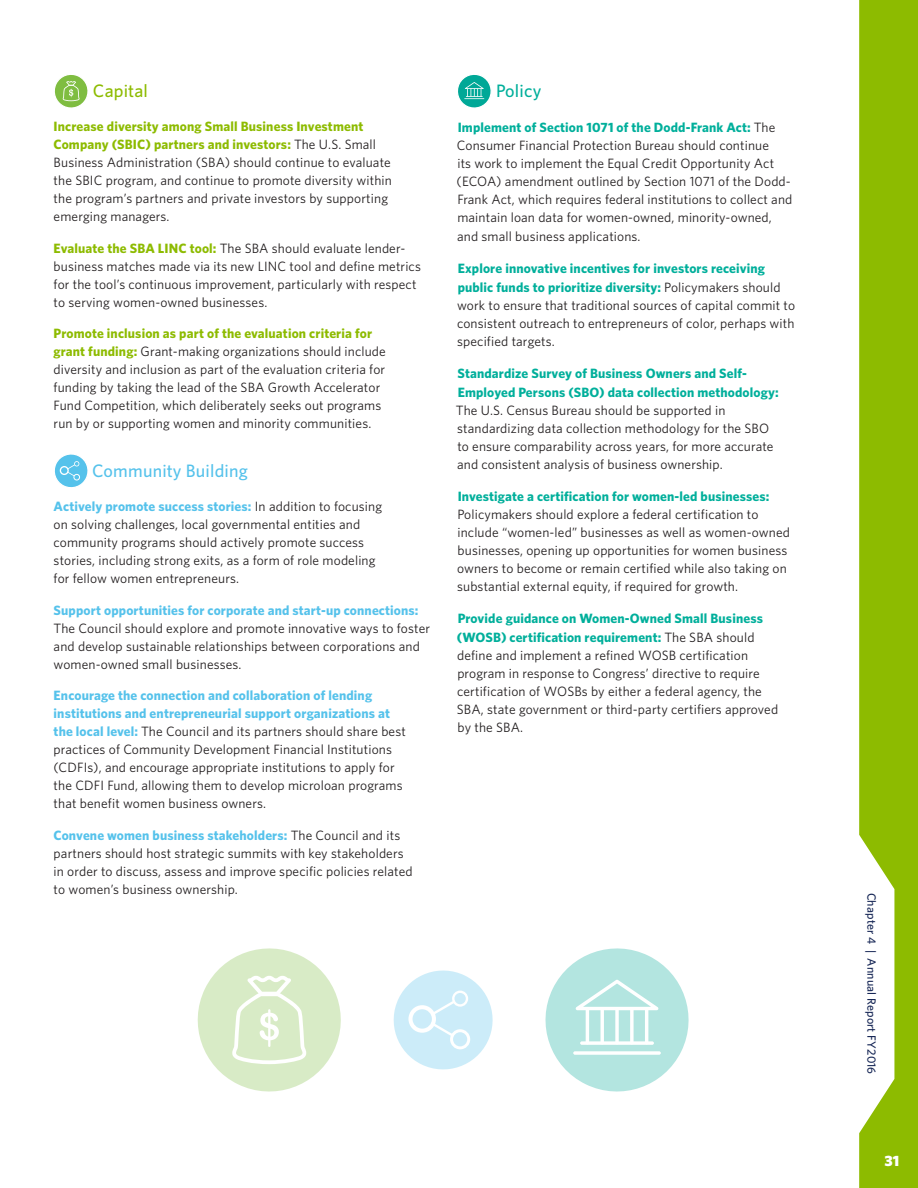
<style>
.page{position:relative;width:918px;height:1188px;background:#fff}
.page>*{position:absolute;margin:0;border:0;box-sizing:border-box;transform-origin:0 0}
.t1{font:500 18px "Whitney";letter-spacing:.01em;color:#55c2eb}
.t2{font:500 18px "Whitney";letter-spacing:.01em;color:#8dbb00}
.Subhead3{font:500 18px "Whitney";letter-spacing:.01em;color:#00af9b}
.t3{font:900 15px "Whitney";color:#fff}
.t4{font:13.5px/18px "Whitney";letter-spacing:.01em;color:#231f20}
.t5{font:500 12px "Whitney";letter-spacing:.01em;color:#172756}
.s1{font-weight:700;color:#8dbb00}
.s2{font-weight:700;color:#55c2eb}
.s3{font-weight:700;color:#00af9b}
</style>
<div class="page">
<svg style="left:54px;top:75px;width:34px;height:33px"></svg>
<svg style="left:458px;top:75px;width:33px;height:33px"></svg>
<svg style="left:54px;top:454px;width:34px;height:34px"></svg>
<svg style="left:197px;top:948px;width:144px;height:144px"></svg>
<svg style="left:545px;top:948px;width:144px;height:144px"></svg>
<hr style="left:586px;top:1008px;width:3px;height:36px;background:#fff;border-radius:2px">
<hr style="left:645px;top:1008px;width:3px;height:36px;background:#fff;border-radius:2px">
<svg style="left:600px;top:1008px;width:4px;height:36px"></svg>
<svg style="left:615px;top:1008px;width:4px;height:36px"></svg>
<svg style="left:630px;top:1008px;width:4px;height:36px"></svg>
<svg style="left:580px;top:1041px;width:74px;height:4px"></svg>
<svg style="left:573px;top:1051px;width:88px;height:4px"></svg>
<svg style="left:393px;top:970px;width:100px;height:100px"></svg>
<svg style="left:859px;top:0;width:59px;height:1188px;background:#9bc320"></svg>
<p class="t2" style="left:93px;top:80px;width:57px">Capital</p>
<p class="t4" style="left:54px;top:117px;width:340px"><span class="s1">Increase diversity among Small Business Investment Company (SBIC) partners and investors:</span> The U.S. Small Business Administration (SBA) should continue to evaluate the SBIC program, and continue to promote diversity within the program’s partners and private investors by supporting emerging managers.</p>
<p class="t4" style="left:54px;top:239px;width:369px"><span class="s1">Evaluate the SBA LINC tool:</span> The SBA should evaluate lender&shy;business matches made via its new LINC tool and define metrics for the tool’s continuous improvement, particularly with respect to serving women-owned businesses.</p>
<p class="t4" style="left:54px;top:324px;width:334px"><span class="s1">Promote inclusion as part of the evaluation criteria for grant funding:</span> Grant-making organizations should include diversity and inclusion as part of the evaluation criteria for funding by taking the lead of the SBA Growth Accelerator Fund Competition, which deliberately seeks out programs run by or supporting women and minority communities.</p>
<p class="t1" style="left:92px;top:460px;width:157px">Community Building</p>
<p class="t4" style="left:54px;top:497px;width:330px"><span class="s2">Actively promote success stories:</span> In addition to focusing on solving challenges, local governmental entities and community programs should actively promote success stories, including strong exits, as a form of role modeling for fellow women entrepreneurs.</p>
<p class="t4" style="left:54px;top:601px;width:378px"><span class="s2">Support opportunities for corporate and start-up connections:<br></span>The Council should explore and promote innovative ways to foster and develop sustainable relationships between corporations and women-owned small businesses.</p>
<p class="t4" style="left:54px;top:686px;width:354px"><span class="s2">Encourage the connection and collaboration of lending institutions and entrepreneurial support organizations at the local level:</span> The Council and its partners should share best practices of Community Development Financial Institutions (CDFIs), and encourage appropriate institutions to apply for the CDFI Fund, allowing them to develop microloan programs that benefit women business owners.</p>
<p class="t4" style="left:54px;top:826px;width:361px"><span class="s2">Convene women business stakeholders:</span> The Council and its partners should host strategic summits with key stakeholders in order to discuss, assess and improve specific policies related to women’s business ownership.</p>
<p class="Subhead3" style="left:496px;top:80px;width:47px">Policy</p>
<p class="t4" style="left:457px;top:118px;width:337px"><span class="s3">Implement of Section 1071 of the Dodd-Frank Act:</span> The Consumer Financial Protection Bureau should continue<br>its work to implement the Equal Credit Opportunity Act (ECOA) amendment outlined by Section 1071 of the Dodd-Frank Act, which requires federal institutions to collect and maintain loan data for women-owned, minority-owned, and small business applications.</p>
<p class="t4" style="left:457px;top:259px;width:340px"><span class="s3">Explore innovative incentives for investors receiving public funds to prioritize diversity:</span> Policymakers should work to ensure that traditional sources of capital commit to consistent outreach to entrepreneurs of color, perhaps with specified targets.</p>
<p class="t4" style="left:456px;top:364px;width:324px"><span class="s3">Standardize Survey of Business Owners and Self-Employed Persons (SBO) data collection methodology:<br></span>The U.S. Census Bureau should be supported in standardizing data collection methodology for the SBO to ensure comparability across years, for more accurate and consistent analysis of business ownership.</p>
<p class="t4" style="left:457px;top:487px;width:334px"><span class="s3">Investigate a certification for women-led businesses:<br></span>Policymakers should explore a federal certification to include “women-led” businesses as well as women-owned businesses, opening up opportunities for women business owners to become or remain certified while also taking on substantial external equity, if required for growth.</p>
<p class="t4" style="left:457px;top:609px;width:323px"><span class="s3">Provide guidance on Women-Owned Small Business (WOSB) certification requirement:</span> The SBA should define and implement a refined WOSB certification program in response to Congress’ directive to require certification of WOSBs by either a federal agency, the SBA, state government or third-party certifiers approved by the SBA.</p>
<p class="t5" style="left:879px;top:893px;width:183px;rotate:90deg">Chapter 4 | Annual Report FY2016</p>
<p class="t3" style="left:884px;top:1152px;width:16px">31</p>
</div>
